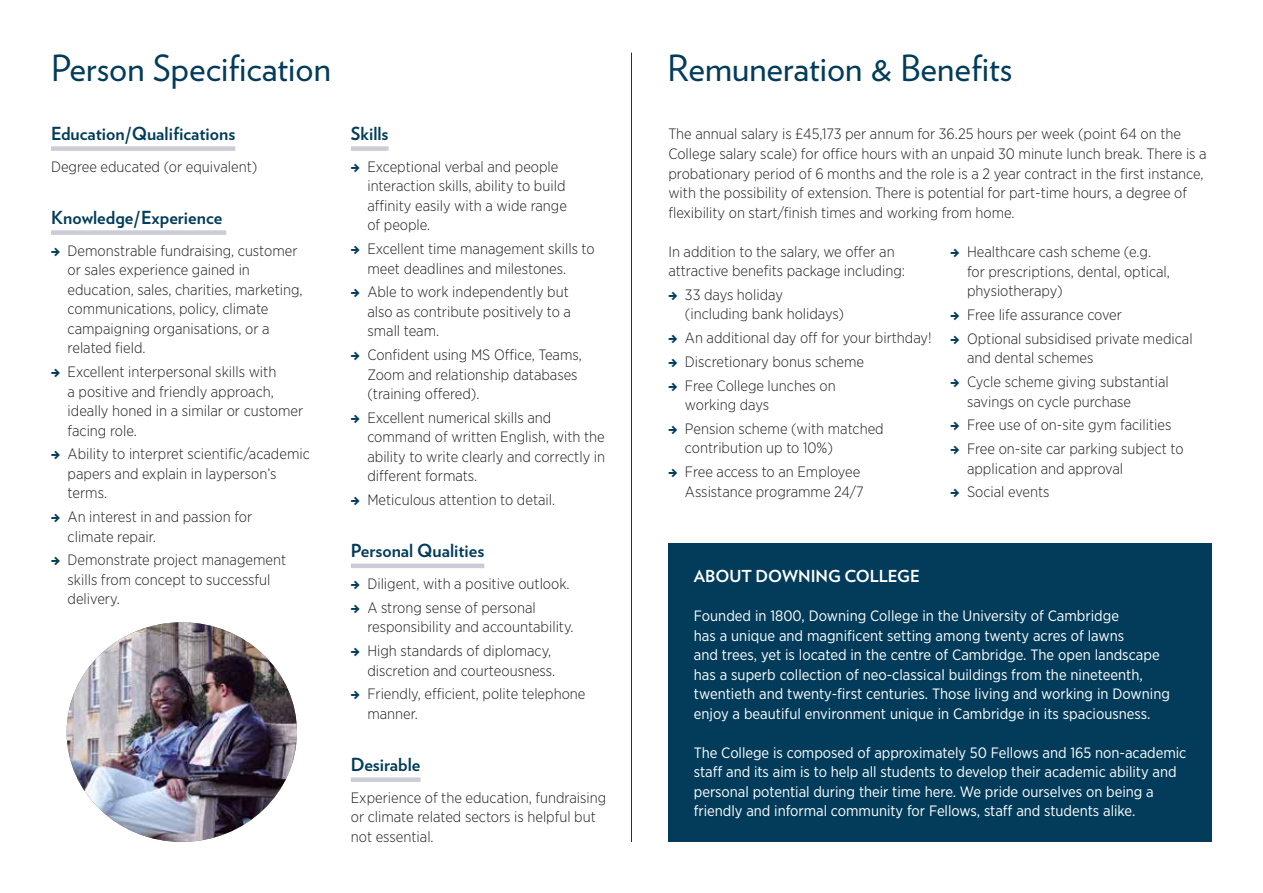
<style>
.page{position:relative;width:1263px;height:893px;background:#fff}
.page>*{position:absolute;margin:0;border:0;box-sizing:border-box;transform-origin:0 0}
.t1{font:36px "Verlag";color:#023c5a}
.t2{font:700 18px "Verlag";color:#023c5a}
.t3{font:700 16.5px "Verlag";color:#fff}
.t4{font:300 15px/19.5px "Gotham Narrow";color:#1d1d1b}
.t5{font:15px/19.5px "Gotham Narrow";color:#fff}
.s1{font-family:"Aeonik";font-weight:700;color:#023c5a}
</style>
<div class="page">
<div style="left:51px;top:146px;width:184px;height:5px;background:#caccd7"></div>
<div style="left:51px;top:230px;width:175px;height:5px;background:#caccd7"></div>
<div style="left:351px;top:146px;width:38px;height:5px;background:#caccd7"></div>
<hr style="left:351px;top:564px;width:133px;height:4px;background:#caccd7">
<div style="left:351px;top:777px;width:70px;height:5px;background:#caccd7"></div>
<hr style="left:631px;top:53px;width:1px;height:789px;background:#023c5a">
<div style="left:668px;top:544px;width:544px;height:298px;background:#023c5a"></div>
<img style="left:67px;top:622px;width:230px;height:220px">
<h1 class="t1" style="left:51px;top:41px;width:281px">Person Specification</h1>
<h1 class="t1" style="left:668px;top:41px;width:346px">Remuneration &amp; Benefits</h1>
<p class="t2" style="left:51px;top:119px;width:186px">Education/Qualifications</p>
<p class="t4" style="left:51px;top:156px;width:208px">Degree educated (or equivalent)</p>
<p class="t2" style="left:51px;top:203px;width:173px">Knowledge/Experience</p>
<p class="t4" style="left:68px;top:240px;width:237px;text-indent:-17px"><span class="s1">→</span> Demonstrable fundraising, customer or sales experience gained in education, sales, charities, marketing, communications, policy, climate campaigning organisations, or a related field.</p>
<p class="t4" style="left:68px;top:362px;width:237px;text-indent:-17px"><span class="s1">→</span> Excellent interpersonal skills with<br>a positive and friendly approach, ideally honed in a similar or customer facing role.</p>
<p class="t4" style="left:68px;top:444px;width:244px;text-indent:-17px"><span class="s1">→</span> Ability to interpret scientific/academic papers and explain in layperson’s terms.</p>
<p class="t4" style="left:68px;top:507px;width:186px;text-indent:-17px"><span class="s1">→</span> An interest in and passion for climate repair.</p>
<p class="t4" style="left:68px;top:550px;width:220px;text-indent:-17px"><span class="s1">→</span> Demonstrate project management skills from concept to successful delivery.</p>
<p class="t2" style="left:351px;top:119px;width:39px">Skills</p>
<p class="t4" style="left:367px;top:156px;width:201px;text-indent:-17px"><span class="s1">→</span> Exceptional verbal and people interaction skills, ability to build affinity easily with a wide range of people.</p>
<p class="t4" style="left:367px;top:239px;width:229px;text-indent:-17px"><span class="s1">→</span> Excellent time management skills to meet deadlines and milestones.</p>
<p class="t4" style="left:367px;top:282px;width:205px;text-indent:-17px"><span class="s1">→</span> Able to work independently but also as contribute positively to a small team.</p>
<p class="t4" style="left:367px;top:345px;width:216px;text-indent:-17px"><span class="s1">→</span> Confident using MS Office, Teams,<br>Zoom and relationship databases (training offered).</p>
<p class="t4" style="left:367px;top:407px;width:239px;text-indent:-17px"><span class="s1">→</span> Excellent numerical skills and command of written English, with the ability to write clearly and correctly in different formats.</p>
<p class="t4" style="left:351px;top:490px;width:206px"><span class="s1">→</span> Meticulous attention to detail.</p>
<p class="t2" style="left:351px;top:536px;width:135px">Personal Qualities</p>
<p class="t4" style="left:351px;top:574px;width:220px"><span class="s1">→</span> Diligent, with a positive outlook.</p>
<p class="t4" style="left:367px;top:597px;width:208px;text-indent:-17px"><span class="s1">→</span> A strong sense of personal responsibility and accountability.</p>
<p class="t4" style="left:351px;top:641px;width:206px;text-align:right"><span class="s1">→</span> High standards of diplomacy, discretion and courteousness.</p>
<p class="t4" style="left:367px;top:684px;width:220px;text-indent:-17px"><span class="s1">→</span> Friendly, efficient, polite telephone manner.</p>
<p class="t2" style="left:351px;top:750px;width:71px">Desirable</p>
<p class="t4" style="left:351px;top:787px;width:257px">Experience of the education, fundraising or climate related sectors is helpful but not essential.</p>
<p class="t4" style="left:668px;top:124px;width:540px">The annual salary is £45,173 per annum for 36.25 hours per week (point 64 on the College salary scale) for office hours with an unpaid 30 minute lunch break. There is a probationary period of 6 months and the role is a 2 year contract in the first instance, with the possibility of extension. There is potential for part-time hours, a degree of flexibility on start/finish times and working from home.</p>
<p class="t4" style="left:668px;top:241px;width:238px">In addition to the salary, we offer an attractive benefits package including:</p>
<p class="t4" style="left:685px;top:284px;width:161px;text-indent:-17px"><span class="s1">→</span> 33 days holiday (including bank holidays)</p>
<p class="t4" style="left:668px;top:328px;width:265px"><span class="s1">→</span> An additional day off for your birthday!</p>
<p class="t4" style="left:668px;top:351px;width:197px"><span class="s1">→</span> Discretionary bonus scheme</p>
<p class="t4" style="left:685px;top:375px;width:152px;text-indent:-17px"><span class="s1">→</span> Free College lunches on working days</p>
<p class="t4" style="left:685px;top:418px;width:200px;text-indent:-17px"><span class="s1">→</span> Pension scheme (with matched contribution up to 10%)</p>
<p class="t4" style="left:668px;top:462px;width:197px;text-align:right"><span class="s1">→</span> Free access to an Employee<br>Assistance programme 24/7</p>
<p class="t4" style="left:967px;top:242px;width:204px;text-indent:-17px"><span class="s1">→</span> Healthcare cash scheme (e.g. for prescriptions, dental, optical, physiotherapy)</p>
<p class="t4" style="left:950px;top:305px;width:173px"><span class="s1">→</span> Free life assurance cover</p>
<p class="t4" style="left:967px;top:328px;width:227px;text-indent:-17px"><span class="s1">→</span> Optional subsidised private medical and dental schemes</p>
<p class="t4" style="left:967px;top:372px;width:203px;text-indent:-17px"><span class="s1">→</span> Cycle scheme giving substantial savings on cycle purchase</p>
<p class="t4" style="left:950px;top:415px;width:222px"><span class="s1">→</span> Free use of on-site gym facilities</p>
<p class="t4" style="left:967px;top:439px;width:218px;text-indent:-17px"><span class="s1">→</span> Free on-site car parking subject to application and approval</p>
<p class="t4" style="left:950px;top:482px;width:101px"><span class="s1">→</span> Social events</p>
<p class="t3" style="left:694px;top:563px;width:227px">ABOUT DOWNING COLLEGE</p>
<p class="t5" style="left:694px;top:606px;width:478px">Founded in 1800, Downing College in the University of Cambridge<br>has a unique and magnificent setting among twenty acres of lawns<br>and trees, yet is located in the centre of Cambridge. The open landscape has a superb collection of neo-classical buildings from the nineteenth, twentieth and twenty-first centuries. Those living and working in Downing enjoy a beautiful environment unique in Cambridge in its spaciousness.</p>
<p class="t5" style="left:694px;top:743px;width:494px">The College is composed of approximately 50 Fellows and 165 non-academic staff and its aim is to help all students to develop their academic ability and personal potential during their time here. We pride ourselves on being a friendly and informal community for Fellows, staff and students alike.</p>
</div>
